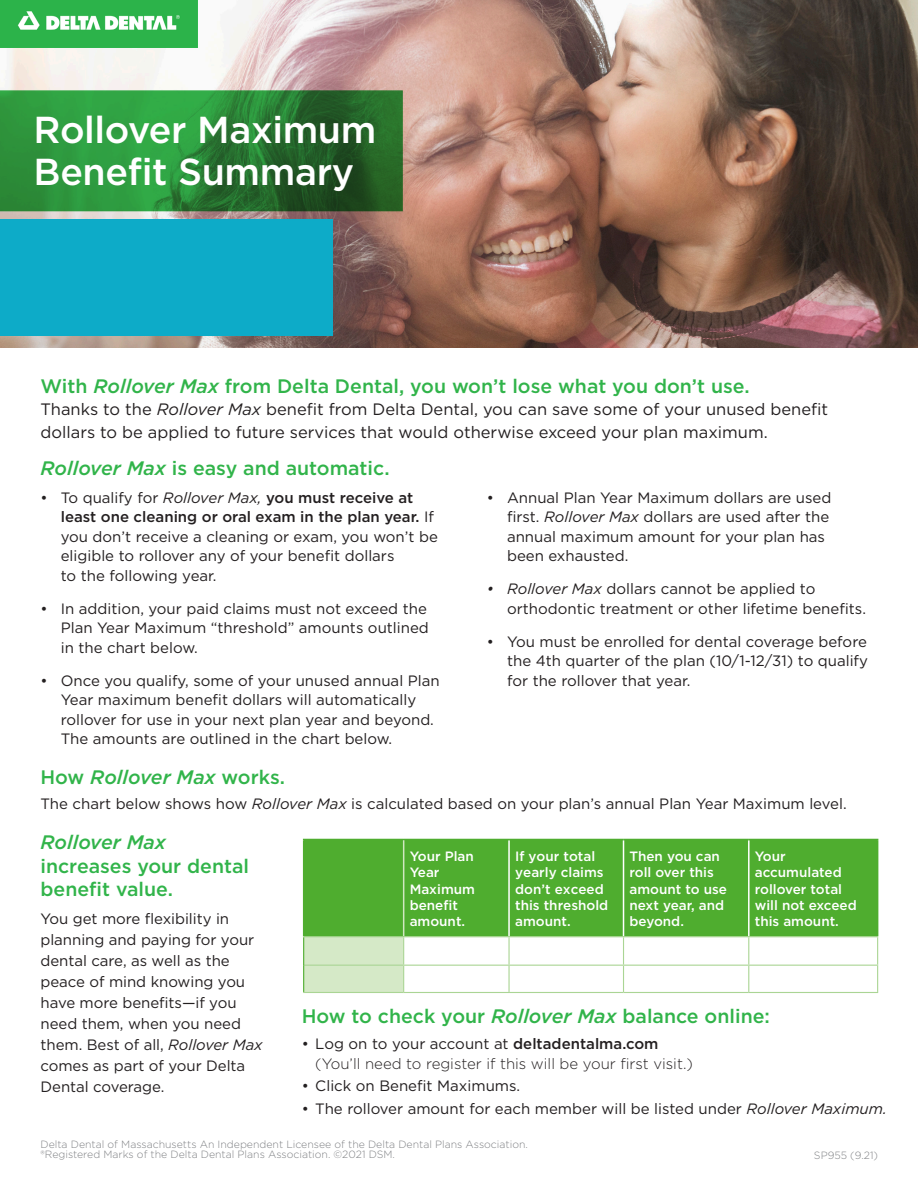
<style>
.page{position:relative;width:918px;height:1188px;background:#fff}
.page>*{position:absolute;margin:0;border:0;box-sizing:border-box;transform-origin:0 0}
.t1{font:500 37.5px/42px "Gotham";letter-spacing:-.01em;color:#fff}
.t2{font:500 19.5px/23.4px "Gotham";color:#31b44a}
.t3{font:italic 500 19.5px "Gotham";color:#31b44a}
.t4{font:16.5px/22.5px "Gotham";color:#231f20}
.t5{font:15px/19.5px "Gotham";color:#231f20}
.t6{font:300 15px/19.5px "Gotham";color:#231f20}
.t7{font:500 13.5px/16.2px "Gotham";color:#fff}
.t8{font:300 10.5px/10.5px "Gotham";color:#808285}
.s1{font-style:italic}
.s2{font-weight:500}
.s3{font-style:normal}
.s4{font-weight:400}
</style>
<div class="page">
<img style="left:0;top:0;width:918px;height:348px">
<svg style="left:0;top:90px;width:403px;height:121px"></svg>
<img style="left:0;top:0;width:198px;height:47px">
<div style="left:0;top:219px;width:333px;height:117px;background:#0dabc8"></div>
<div style="left:304px;top:839px;width:100px;height:98px;background:#4fad2f"></div>
<div style="left:404px;top:840px;width:473px;height:96px;background:#4fad2f"></div>
<hr style="left:508px;top:840px;width:2px;height:96px;background:#fff">
<hr style="left:623px;top:840px;width:1px;height:96px;background:#fff">
<hr style="left:748px;top:840px;width:2px;height:96px;background:#fff">
<hr style="left:404px;top:839px;width:105px;height:1px;background:#4fad2f">
<hr style="left:509px;top:839px;width:115px;height:1px;background:#4fad2f">
<hr style="left:624px;top:839px;width:125px;height:1px;background:#4fad2f">
<hr style="left:749px;top:839px;width:129px;height:1px;background:#4fad2f">
<hr style="left:877px;top:840px;width:1px;height:96px;background:#4fad2f">
<hr style="left:303px;top:839px;width:101px;height:1px;background:#4fad2f">
<hr style="left:303px;top:840px;width:1px;height:96px;background:#4fad2f">
<hr style="left:403px;top:840px;width:1px;height:96px;background:#d0e7c0">
<hr style="left:303px;top:936px;width:101px;height:1px;background:#aad594">
<hr style="left:404px;top:936px;width:105px;height:1px;background:#aad594">
<hr style="left:509px;top:936px;width:115px;height:1px;background:#aad594">
<hr style="left:624px;top:936px;width:125px;height:1px;background:#aad594">
<hr style="left:749px;top:936px;width:129px;height:1px;background:#aad594">
<hr style="left:303px;top:992px;width:101px;height:1px;background:#aad594">
<hr style="left:404px;top:992px;width:105px;height:1px;background:#aad594">
<hr style="left:509px;top:992px;width:115px;height:1px;background:#aad594">
<hr style="left:624px;top:992px;width:125px;height:1px;background:#aad594">
<hr style="left:749px;top:992px;width:129px;height:1px;background:#aad594">
<svg style="left:303px;top:937px;width:575px;height:55px"></svg>
<p class="t1" style="left:34px;top:108px;width:344px">Rollover Maximum<br>Benefit Summary</p>
<p class="t2" style="left:40px;top:374px;width:711px">With <span class="s1">Rollover Max</span> from Delta Dental, you won’t lose what you don’t use.</p>
<p class="t4" style="left:40px;top:398px;width:789px">Thanks to the <span class="s1">Rollover Max</span> benefit from Delta Dental, you can save some of your unused benefit dollars to be applied to future services that would otherwise exceed your plan maximum.</p>
<p class="t2" style="left:40px;top:456px;width:351px"><span class="s1">Rollover Max</span> is easy and automatic.</p>
<p class="t5" style="left:61px;top:487px;width:379px;text-indent:-20px">• To qualify for <span class="s1">Rollover Max,</span> <span class="s2">you must receive at least one cleaning or oral exam in the plan year.</span> If you don’t receive a cleaning or exam, you won’t be eligible to rollover any of your benefit dollars<br>to the following year.</p>
<p class="t5" style="left:61px;top:598px;width:370px;text-indent:-20px">• In addition, your paid claims must not exceed the<br>Plan Year Maximum “threshold” amounts outlined in the chart below.</p>
<p class="t5" style="left:61px;top:670px;width:380px;text-indent:-20px">• Once you qualify, some of your unused annual Plan Year maximum benefit dollars will automatically rollover for use in your next plan year and beyond.<br>The amounts are outlined in the chart below.</p>
<p class="t5" style="left:507px;top:487px;width:326px;text-indent:-20px">• Annual Plan Year Maximum dollars are used first. <span class="s1">Rollover Max</span> dollars are used after the annual maximum amount for your plan has been exhausted.</p>
<p class="t5" style="left:507px;top:579px;width:361px;text-indent:-20px"><span class="s1">• Rollover Max</span> dollars cannot be applied to orthodontic treatment or other lifetime benefits.</p>
<p class="t5" style="left:507px;top:631px;width:362px;text-align:justify;text-indent:-20px">• You must be enrolled for dental coverage before the 4th quarter of the plan (10/1-12/31) to qualify for the rollover that year.</p>
<p class="t3" style="left:40px;top:764px;width:246px"><span class="s3">How</span> Rollover Max <span class="s3">works.</span></p>
<p class="t5" style="left:40px;top:793px;width:808px">The chart below shows how <span class="s1">Rollover Max</span> is calculated based on your plan’s annual Plan Year Maximum level.</p>
<p class="t2" style="left:40px;top:831px;width:210px"><span class="s1">Rollover Max </span>increases your dental benefit value.</p>
<p class="t5" style="left:40px;top:908px;width:224px;line-height:21px">You get more flexibility in planning and paying for your dental care, as well as the peace of mind knowing you have more benefits—if you need them, when you need them. Best of all, <span class="s1">Rollover Max </span>comes as part of your Delta<br>Dental coverage.</p>
<p class="t7" style="left:410px;top:848px;width:67px">Your Plan<br>Year<br>Maximum</p>
<p class="t7" style="left:410px;top:897px;width:57px">benefit amount.</p>
<p class="t7" style="left:515px;top:848px;width:95px">If your total yearly claims don’t exceed this threshold amount.</p>
<p class="t7" style="left:630px;top:848px;width:99px">Then you can roll over this amount to use next year, and beyond.</p>
<p class="t7" style="left:755px;top:848px;width:104px">Your accumulated rollover total will not exceed this amount.</p>
<p class="t2" style="left:302px;top:1004px;width:470px">How to check your <span class="s1">Rollover Max</span> balance online:</p>
<p class="t6" style="left:315px;top:1034px;width:379px;text-indent:-14px"><span class="s4">• Log on to your account at</span> <span class="s2">deltadentalma.com </span>(You’ll need to register if this will be your first visit.)</p>
<p class="t5" style="left:302px;top:1076px;width:220px">• Click on Benefit Maximums.</p>
<p class="t5" style="left:302px;top:1099px;width:587px">• The rollover amount for each member will be listed under <span class="s1">Rollover Maximum.</span></p>
<p class="t8" style="left:40px;top:1139px;width:489px">Delta Dental of Massachusetts An Independent Licensee of the Delta Dental Plans Association. ®Registered Marks of the Delta Dental Plans Association. ©2021 DSM.</p>
<p class="t8" style="left:814px;top:1149px;width:66px">SP955 (9.21)</p>
</div>
